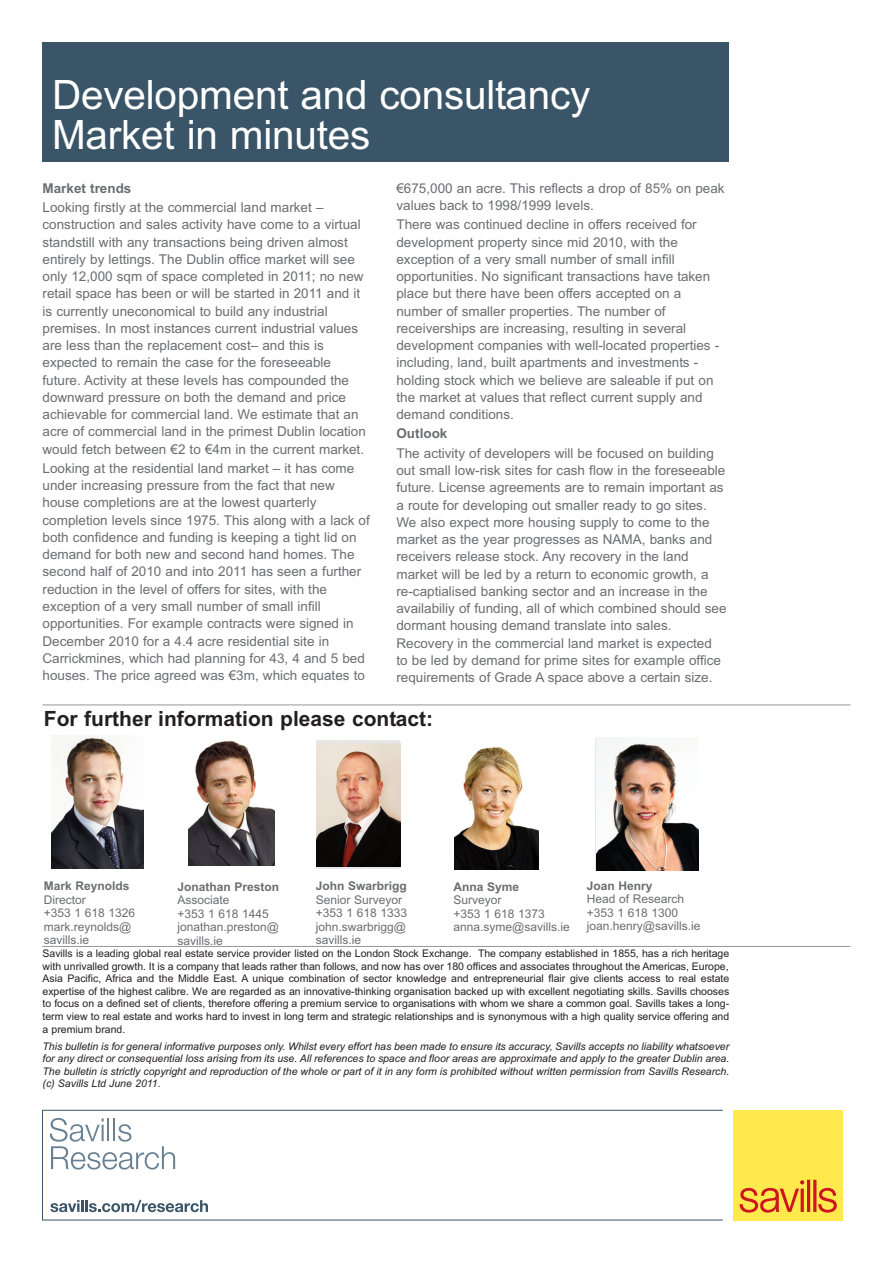
<style>
.page{position:relative;width:893px;height:1263px;background:#fff}
.page>*{position:absolute;margin:0;border:0;box-sizing:border-box;transform-origin:0 0}
.t1{font:40.5px/40.5px "Arial";letter-spacing:-.005em;color:#fff}
.t2{font:700 21px "Arial";color:#231f20}
.t3{font:13.5px/17.2px "Arial";color:#6c6d70}
.t4{font:700 13.5px "Arial";color:#6c6d70}
.t5{font:12px/13.5px "Arial";color:#6c6d70}
.t6{font:700 12px "Arial";color:#6c6d70}
.t7{font:10.5px/12.6px "Arial";color:#231f20;text-align:justify}
.t8{font:italic 10.5px/12.6px "Arial";color:#231f20;text-align:justify}
</style>
<div class="page">
<div style="left:43px;top:43px;width:686px;height:119px;background:#3b5568"></div>
<div style="left:42px;top:1110px;width:681px;height:110px;border:1px solid #3b5568"></div>
<svg style="left:50px;top:1118px;width:125px;height:51px"></svg>
<div style="left:733px;top:1110px;width:110px;height:110px;background:#ffe94d"></div>
<svg style="left:740px;top:1180px;width:97px;height:32px"></svg>
<svg style="left:50px;top:1200px;width:158px;height:12px"></svg>
<hr style="left:43px;top:946px;width:807px;height:1px;background:#939598">
<img style="left:51px;top:735px;width:93px;height:133px">
<img style="left:189px;top:741px;width:85px;height:125px">
<hr style="left:43px;top:704px;width:807px;height:1px;background:#939598">
<div style="left:316px;top:741px;width:84px;height:128px;background:linear-gradient(to right,#e6e7e9,#e6e7e9)"></div>
<img style="left:317px;top:743px;width:83px;height:123px">
<img style="left:596px;top:737px;width:102px;height:133px">
<img style="left:454px;top:747px;width:84px;height:122px">
<h1 class="t1" style="left:52px;top:75px;width:540px">Development and consultancy<br>Market in minutes</h1>
<p class="t4" style="left:43px;top:180px;width:90px">Market trends</p>
<p class="t3" style="left:43px;top:199px;width:325px">Looking firstly at the commercial land market – construction and sales activity have come to a virtual standstill with any transactions being driven almost entirely by lettings. The Dublin office market will see only 12,000 sqm of space completed in 2011; no new retail space has been or will be started in 2011 and it is currently uneconomical to build any industrial premises. In most instances current industrial values are less than the replacement cost– and this is expected to remain the case for the foreseeable future. Activity at these levels has compounded the downward pressure on both the demand and price achievable for commercial land. We estimate that an acre of commercial land in the primest Dublin location would fetch between €2 to €4m in the current market.</p>
<p class="t3" style="left:43px;top:460px;width:329px">Looking at the residential land market – it has come under increasing pressure from the fact that new house completions are at the lowest quarterly completion levels since 1975. This along with a lack of both confidence and funding is keeping a tight lid on demand for both new and second hand homes. The second half of 2010 and into 2011 has seen a further reduction in the level of offers for sites, with the exception of a very small number of small infill opportunities. For example contracts were signed in December 2010 for a 4.4 acre residential site in Carrickmines, which had planning for 43, 4 and 5 bed houses. The price agreed was €3m, which equates to</p>
<p class="t3" style="left:396px;top:179px;width:330px">€675,000 an acre. This reflects a drop of 85% on peak values back to 1998/1999 levels.</p>
<p class="t3" style="left:396px;top:216px;width:324px">There was continued decline in offers received for development property since mid 2010, with the exception of a very small number of small infill opportunities. No significant transactions have taken place but there have been offers accepted on a number of smaller properties. The number of receiverships are increasing, resulting in several development companies with well-located properties - including, land, built apartments and investments - holding stock which we believe are saleable if put on the market at values that reflect current supply and demand conditions.</p>
<p class="t4" style="left:396px;top:426px;width:52px">Outlook</p>
<p class="t3" style="left:396px;top:445px;width:332px">The activity of developers will be focused on building out small low-risk sites for cash flow in the foreseeable future. License agreements are to remain important as a route for developing out smaller ready to go sites.<br>We also expect more housing supply to come to the market as the year progresses as NAMA, banks and receivers release stock. Any recovery in the land market will be led by a return to economic growth, a re-captialised banking sector and an increase in the availabiliy of funding, all of which combined should see dormant housing demand translate into sales.<br>Recovery in the commercial land market is expected<br>to be led by demand for prime sites for example office requirements of Grade A space above a certain size.</p>
<h2 class="t2" style="left:44px;top:707px;width:391px">For further information please contact:</h2>
<p class="t6" style="left:44px;top:879px;width:87px">Mark Reynolds</p>
<p class="t5" style="left:44px;top:893px;width:93px">Director<br>+353 1 618 1326 mark.reynolds@ savills.ie</p>
<p class="t6" style="left:177px;top:879px;width:103px">Jonathan Preston</p>
<p class="t5" style="left:177px;top:893px;width:103px">Associate<br>+353 1 618 1445 jonathan.preston@ savills.ie</p>
<p class="t6" style="left:316px;top:879px;width:93px">John Swarbrigg</p>
<p class="t5" style="left:316px;top:893px;width:93px">Senior Surveyor +353 1 618 1333 john.swarbrigg@ savills.ie</p>
<p class="t6" style="left:453px;top:880px;width:67px">Anna Syme</p>
<p class="t5" style="left:453px;top:893px;width:118px">Surveyor<br>+353 1 618 1373 anna.syme@savills.ie</p>
<p class="t6" style="left:587px;top:878px;width:67px">Joan Henry</p>
<p class="t5" style="left:587px;top:892px;width:115px">Head of Research +353 1 618 1300 joan.henry@savills.ie</p>
<p class="t7" style="left:43px;top:947px;width:688px">Savills is a leading global real estate service provider listed on the London Stock Exchange. The company established in 1855, has a rich heritage with unrivalled growth. It is a company that leads rather than follows, and now has over 180 offices and associates throughout the Americas, Europe, Asia Pacific, Africa and the Middle East. A unique combination of sector knowledge and entrepreneurial flair give clients access to real estate expertise of the highest calibre. We are regarded as an innovative-thinking organisation backed up with excellent negotiating skills. Savills chooses to focus on a defined set of clients, therefore offering a premium service to organisations with whom we share a common goal. Savills takes a long&shy;term view to real estate and works hard to invest in long term and strategic relationships and is synonymous with a high quality service offering and a premium brand.</p>
<p class="t8" style="left:43px;top:1039px;width:688px">This bulletin is for general informative purposes only. Whilst every effort has been made to ensure its accuracy, Savills accepts no liability whatsoever for any direct or consequential loss arising from its use. All references to space and floor areas are approximate and apply to the greater Dublin area.<br>The bulletin is strictly copyright and reproduction of the whole or part of it in any form is prohibited without written permission from Savills Research. (c) Savills Ltd June 2011.</p>
</div>
